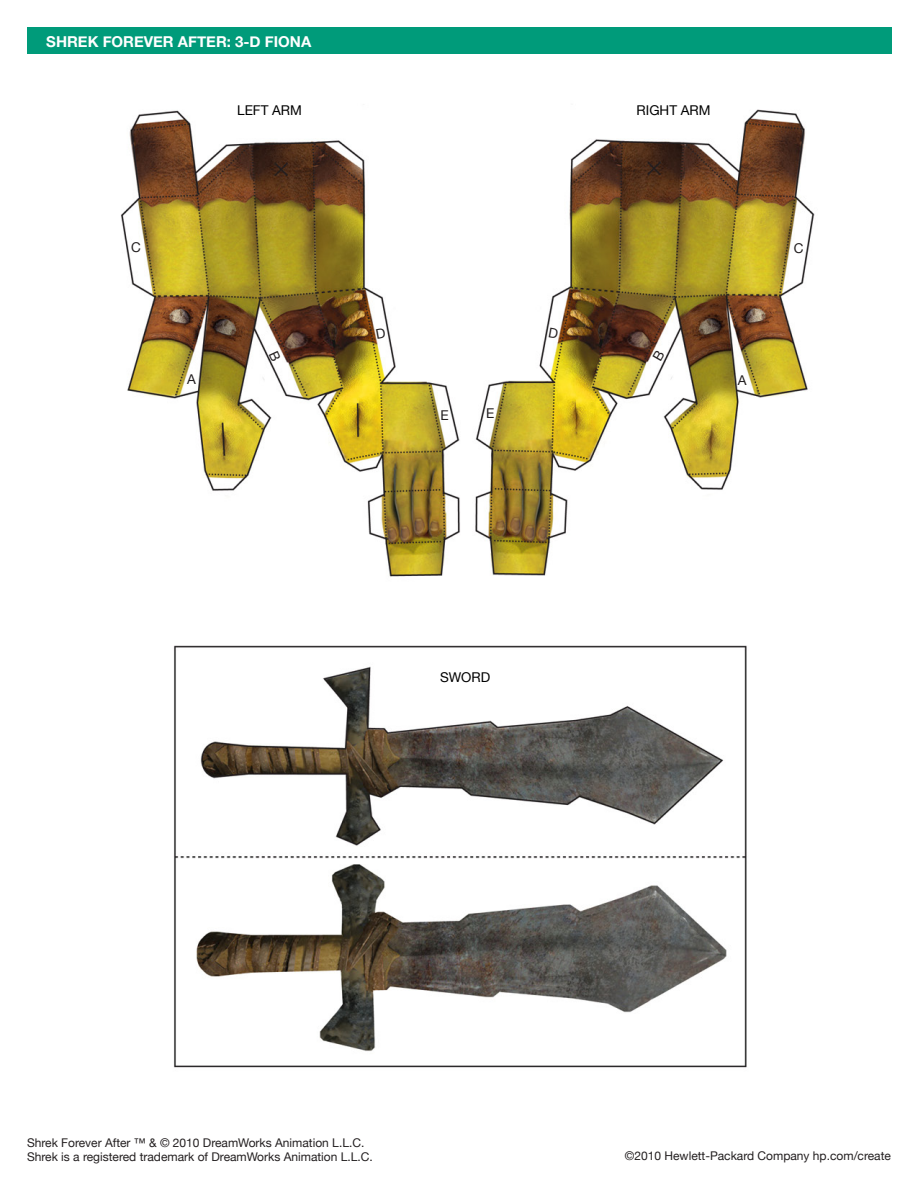
<style>
.page{position:relative;width:918px;height:1188px;background:#fff}
.page>*{position:absolute;margin:0;border:0;box-sizing:border-box;transform-origin:0 0}
.t1{font:700 15px "Helvetica Neue";color:#fff}
.t2{font:13.5px "Helvetica Neue";color:#000}
.t3{font:13.5px "Helvetica Neue";color:#231f20}
.t4{font:12px/14.4px "Helvetica Neue";color:#231f20}
</style>
<div class="page">
<img style="left:121px;top:27px;width:771px;height:1041px">
<div style="left:27px;top:27px;width:864px;height:27px;background:#009b7a"></div>
<svg style="left:269px;top:351px;width:12px;height:11px"></svg>
<svg style="left:652px;top:349px;width:13px;height:12px"></svg>
<svg style="left:376px;top:328px;width:10px;height:11px"></svg>
<svg style="left:549px;top:327px;width:9px;height:11px"></svg>
<p class="t1" style="left:46px;top:32px;width:267px">SHREK FOREVER AFTER: 3-D FIONA</p>
<p class="t2" style="left:237px;top:103px;width:66px">LEFT ARM</p>
<p class="t2" style="left:637px;top:103px;width:75px">Right ARM</p>
<p class="t3" style="left:131px;top:239px;width:11px">C</p>
<p class="t3" style="left:794px;top:240px;width:11px">C</p>
<p class="t3" style="left:187px;top:371px;width:10px">A</p>
<p class="t3" style="left:738px;top:372px;width:10px">A</p>
<p class="t3" style="left:441px;top:407px;width:8px">E</p>
<p class="t3" style="left:486px;top:405px;width:8px">E</p>
<p class="t2" style="left:440px;top:669px;width:32px">SWORD</p>
<p class="t4" style="left:27px;top:1135px;width:347px">Shrek Forever After ™ &amp; © 2010 DreamWorks Animation L.L.C.<br>Shrek is a registered trademark of DreamWorks Animation L.L.C.</p>
<p class="t4" style="left:625px;top:1148px;width:268px">©2010 H ewlett-Packard Company hp.com/create</p>
</div>
